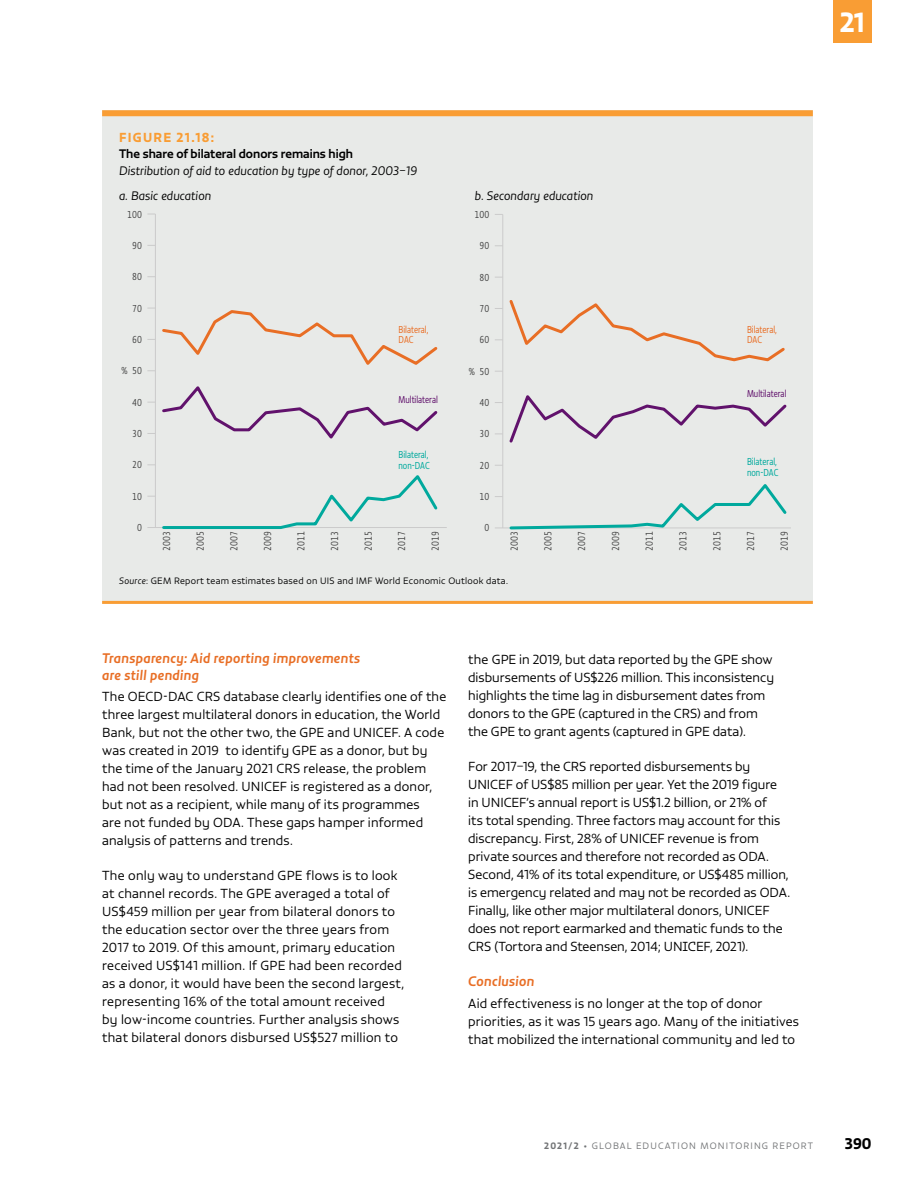
<style>
.page{position:relative;width:915px;height:1191px;background:#fff}
.page>*{position:absolute;margin:0;border:0;box-sizing:border-box;transform-origin:0 0}
.t1{font:27px "Vita Std Bld";color:#fff}
.t2{font:15px "Vita Std Bld";color:#000}
.t3{font:13.5px/16.5px "Vita Std Med Ita";letter-spacing:.02em;color:#e86e25}
.t4{font:300 12.75px/18px "Vita Std";letter-spacing:.015em;color:#000}
.t5{font:12.75px "Vita Std Bld";letter-spacing:.1em;color:#f99d34}
.t6{font:italic 300 12px/25px "Vita Std";letter-spacing:.005em;color:#000}
.t7{font:500 12px "Vita Std";color:#000}
.t8{font:300 9.75px "Vita Cond Std";color:#414141}
.t9{font:300 9.75px/10.5px "Vita Cond Std";color:#00a99d}
.t10{font:300 9.75px/10.5px "Vita Cond Std";color:#e86e25}
.t11{font:300 9.75px "Vita Cond Std";color:#61126c}
.t12{font:300 9px "Vita Std";letter-spacing:.03em;color:#000}
.t13{font:300 9px "Vita Std";letter-spacing:.125em;color:#737577}
.s1{font-style:italic}
.s2{font-family:"Vita Std Bld";font-weight:400}
.s3{font-weight:100}
</style>
<div class="page">
<div style="left:102px;top:110px;width:710px;height:494px;background:#e8eae8"></div>
<div style="left:102px;top:110px;width:710px;height:6px;background:#f99d34"></div>
<hr style="left:102px;top:601px;width:710px;height:3px;background:#f99d34">
<hr style="left:155px;top:214px;width:1px;height:313px;background:#cbcbcb">
<hr style="left:147px;top:527px;width:299px;height:1px;background:#cbcbcb">
<svg style="left:147px;top:308px;width:291px;height:63px"></svg>
<svg style="left:147px;top:386px;width:291px;height:53px"></svg>
<svg style="left:147px;top:475px;width:291px;height:54px"></svg>
<hr style="left:502px;top:214px;width:1px;height:314px;background:#cbcbcb">
<hr style="left:494px;top:527px;width:296px;height:1px;background:#cbcbcb">
<svg style="left:495px;top:300px;width:290px;height:62px"></svg>
<svg style="left:495px;top:395px;width:292px;height:48px"></svg>
<svg style="left:508px;top:484px;width:280px;height:46px"></svg>
<div style="left:833px;top:0;width:38px;height:43px;background:#f99d34"></div>
<p class="t5" style="left:119px;top:128px;width:96px">FIGURE 21.18:</p>
<p class="t7" style="left:119px;top:146px;width:235px">The share of bilateral donors remains high</p>
<p class="t6" style="left:119px;top:158px;width:299px">Distribution of aid to education by type of donor, 2003–19 a. Basic education</p>
<p class="t6" style="left:475px;top:183px;width:120px">b. Secondary education</p>
<p class="t8" style="left:127px;top:208px;width:16px">100</p>
<p class="t8" style="left:132px;top:239px;width:11px">90</p>
<p class="t8" style="left:132px;top:271px;width:11px">80</p>
<p class="t8" style="left:132px;top:302px;width:11px">70</p>
<p class="t8" style="left:132px;top:333px;width:11px">60</p>
<p class="t8" style="left:132px;top:365px;width:11px">50</p>
<p class="t8" style="left:132px;top:396px;width:11px">40</p>
<p class="t8" style="left:132px;top:427px;width:11px">30</p>
<p class="t8" style="left:132px;top:459px;width:11px">20</p>
<p class="t8" style="left:132px;top:490px;width:11px">10</p>
<p class="t8" style="left:137px;top:521px;width:6px">0</p>
<p class="t8" style="left:121px;top:365px;width:8px">%</p>
<p class="t10" style="left:398px;top:324px;width:31px">Bilateral,<br>DAC</p>
<p class="t11" style="left:398px;top:393px;width:41px">Multilateral</p>
<p class="t9" style="left:398px;top:449px;width:33px">Bilateral, non-DAC</p>
<p class="t8" style="left:161px;top:550px;width:21px;rotate:-90deg">2003</p>
<p class="t8" style="left:194px;top:550px;width:21px;rotate:-90deg">2005</p>
<p class="t8" style="left:228px;top:550px;width:21px;rotate:-90deg">2007</p>
<p class="t8" style="left:261px;top:550px;width:21px;rotate:-90deg">2009</p>
<p class="t8" style="left:295px;top:550px;width:21px;rotate:-90deg">2011</p>
<p class="t8" style="left:328px;top:550px;width:21px;rotate:-90deg">2013</p>
<p class="t8" style="left:362px;top:550px;width:21px;rotate:-90deg">2015</p>
<p class="t8" style="left:395px;top:550px;width:21px;rotate:-90deg">2017</p>
<p class="t8" style="left:429px;top:550px;width:21px;rotate:-90deg">2019</p>
<p class="t8" style="left:474px;top:208px;width:16px">100</p>
<p class="t8" style="left:479px;top:240px;width:11px">90</p>
<p class="t8" style="left:479px;top:271px;width:11px">80</p>
<p class="t8" style="left:479px;top:302px;width:11px">70</p>
<p class="t8" style="left:479px;top:334px;width:11px">60</p>
<p class="t8" style="left:479px;top:365px;width:11px">50</p>
<p class="t8" style="left:479px;top:396px;width:11px">40</p>
<p class="t8" style="left:479px;top:428px;width:11px">30</p>
<p class="t8" style="left:479px;top:459px;width:11px">20</p>
<p class="t8" style="left:479px;top:490px;width:11px">10</p>
<p class="t8" style="left:484px;top:522px;width:6px">0</p>
<p class="t8" style="left:468px;top:365px;width:8px">%</p>
<p class="t10" style="left:746px;top:324px;width:31px">Bilateral,<br>DAC</p>
<p class="t11" style="left:746px;top:387px;width:41px">Multilateral</p>
<p class="t9" style="left:746px;top:457px;width:33px">Bilateral, non-DAC</p>
<p class="t8" style="left:508px;top:551px;width:21px;rotate:-90deg">2003</p>
<p class="t8" style="left:541px;top:551px;width:21px;rotate:-90deg">2005</p>
<p class="t8" style="left:575px;top:551px;width:21px;rotate:-90deg">2007</p>
<p class="t8" style="left:609px;top:551px;width:21px;rotate:-90deg">2009</p>
<p class="t8" style="left:643px;top:551px;width:21px;rotate:-90deg">2011</p>
<p class="t8" style="left:676px;top:551px;width:21px;rotate:-90deg">2013</p>
<p class="t8" style="left:710px;top:551px;width:21px;rotate:-90deg">2015</p>
<p class="t8" style="left:744px;top:551px;width:21px;rotate:-90deg">2017</p>
<p class="t8" style="left:778px;top:551px;width:21px;rotate:-90deg">2019</p>
<p class="t12" style="left:119px;top:574px;width:390px"><span class="s1">Source</span>: GEM Report team estimates based on U IS and IMF World Economic Outlook data.</p>
<p class="t3" style="left:102px;top:650px;width:259px">Transparency: Aid reporting improvements are still pending</p>
<p class="t4" style="left:102px;top:687px;width:345px">The OECD-DAC CRS database clearly identifies one of the three largest multilateral donors in education, the World Bank, but not the other two, the GPE and UN ICEF. A code was created in 2019 to identify GPE as a donor, but by the time of the January 2021 CRS release, the problem had not been resolved. UN ICEF is registered as a donor, but not as a recipient, while many of its programmes<br>are not funded by ODA. These gaps hamper informed analysis of patterns and trends.</p>
<p class="t4" style="left:102px;top:866px;width:303px">The only way to understand GPE flows is to look at channel records. The GPE averaged a total of US$459 million per year from bilateral donors to the education sector over the three years from 2017 to 2019. Of this amount, primary education received US$141 million. If GPE had been recorded as a donor, it would have been the second largest, representing 16% of the total amount received<br>by low-income countries. Further analysis shows that bilateral donors disbursed US$527 million to</p>
<p class="t4" style="left:468px;top:650px;width:307px">the GPE in 2019, but data reported by the GPE show disbursements of US$226 million. This inconsistency highlights the time lag in disbursement dates from donors to the GPE (captured in the CRS) and from the GPE to grant agents (captured in GPE data).</p>
<p class="t4" style="left:468px;top:757px;width:323px">For 2017–19, the CRS reported disbursements by<br>UN ICEF of US$85 million per year. Yet the 2019 figure in UN ICEF’s annual report is US$1.2 billion, or 21% of<br>its total spending. Three factors may account for this discrepancy. First, 28% of UN ICEF revenue is from private sources and therefore not recorded as ODA.<br>Second, 41% of its total expenditure, or U S$485 million, is emergency related and may not be recorded as ODA.<br>Finally, like other major multilateral donors, UN ICEF does not report earmarked and thematic funds to the CRS (Tortora and Steensen, 2014; UNICEF, 2021).</p>
<p class="t3" style="left:468px;top:972px;width:68px">Conclusion</p>
<p class="t4" style="left:468px;top:994px;width:332px">Aid effectiveness is no longer at the top of donor priorities, as it was 15 years ago. Many of the initiatives that mobilized the international community and led to</p>
<h1 class="t1" style="left:839px;top:4px;width:27px">21</h1>
<p class="t13" style="left:544px;top:1139px;width:270px"><span class="s2">2021/2</span> <span class="s3">•</span> GLOBAL EDUCATION MONITORING REPORT</p>
<p class="t2" style="left:844px;top:1133px;width:28px">390</p>
</div>
